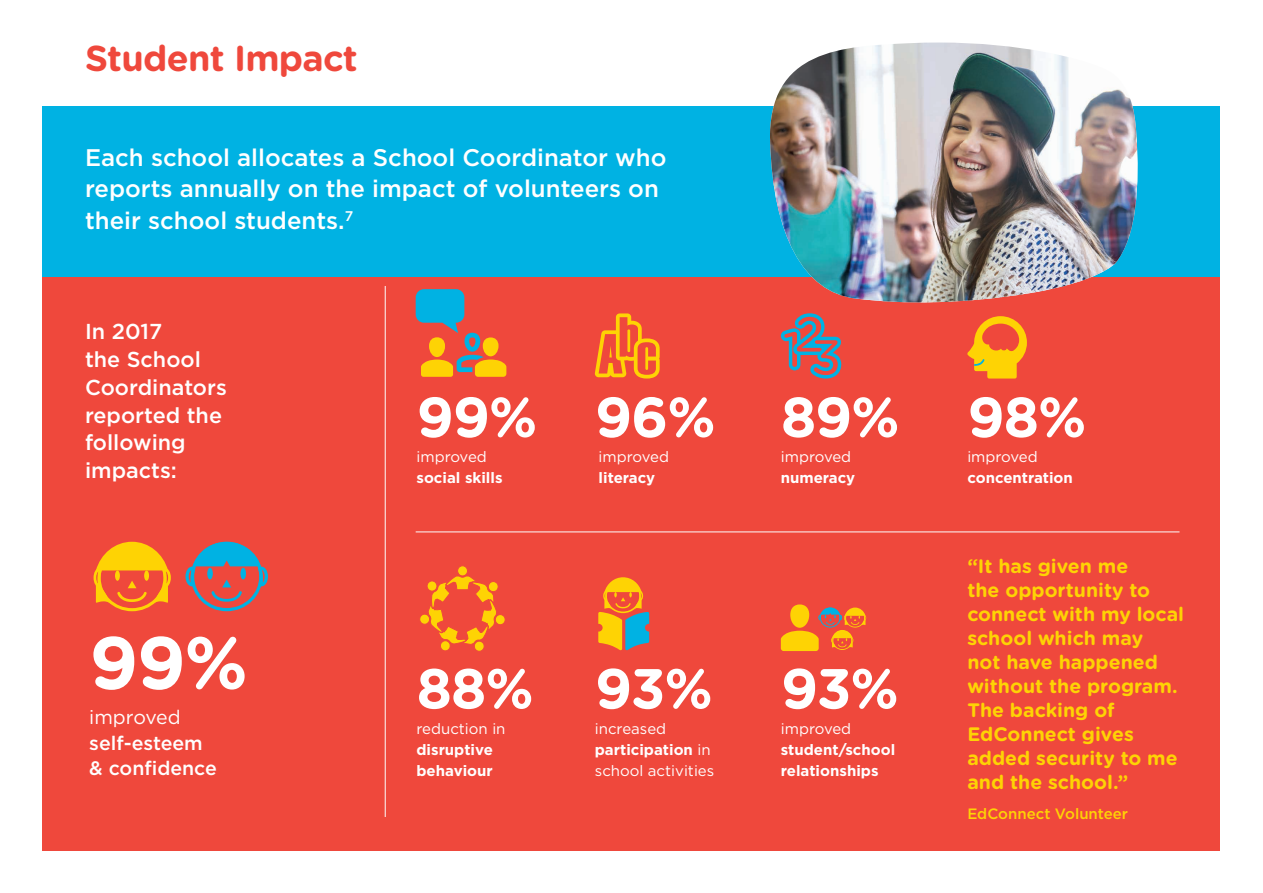
<style>
.page{position:relative;width:1263px;height:893px;background:#fff}
.page>*{position:absolute;margin:0;border:0;box-sizing:border-box;transform-origin:0 0}
.t1{font:700 73.95px "Gotham Rounded";color:#fff}
.t2{font:700 56.4px "Gotham Rounded";letter-spacing:-.02em;color:#fff}
.t3{font:700 36px "Gotham Rounded";letter-spacing:-.02em;color:#ef483c}
.P_Intro_copy{font:500 24px/31.5px "Gotham HTF";color:#fff}
.P_Intro_copy-2{font:500 21.6px/27.8px "Gotham HTF";color:#fff}
.t4{font:700 19.5px/24px "Gotham Rounded";color:#fed304}
.t5{font:500 19.5px/25.5px "Gotham HTF";color:#fff}
.Priorities{font:700 15px/21px "Gotham HTF";color:#fff}
.Priorities-2{font:15px/21px "Gotham HTF";color:#fff}
.t6{font:500 15px "Gotham HTF";color:#fed304}
.s1{font-weight:400}
.s2{font-weight:700}
</style>
<div class="page">
<div style="left:43px;top:235px;width:1177px;height:616px;background:#ef483c"></div>
<div style="left:43px;top:106px;width:1177px;height:170px;background:#00b2e3"></div>
<svg style="left:598px;top:577px;width:51px;height:73px"></svg>
<div style="left:595px;top:624px;width:8px;height:8px;background:#ef483c;border-radius:50%"></div>
<div style="left:645px;top:624px;width:8px;height:8px;background:#ef483c;border-radius:50%"></div>
<svg style="left:94px;top:542px;width:77px;height:69px"></svg>
<svg style="left:185px;top:542px;width:83px;height:69px"></svg>
<svg style="left:781px;top:604px;width:85px;height:47px"></svg>
<img style="left:768px;top:43px;width:371px;height:260px">
<svg style="left:595px;top:313px;width:65px;height:66px"></svg>
<svg style="left:781px;top:313px;width:60px;height:66px"></svg>
<svg style="left:967px;top:316px;width:60px;height:63px"></svg>
<div style="left:999px;top:330px;width:5px;height:13px;background:#ef483c"></div>
<div style="left:995px;top:334px;width:13px;height:5px;background:#ef483c"></div>
<svg style="left:416px;top:289px;width:90px;height:88px"></svg>
<svg style="left:420px;top:566px;width:85px;height:85px"></svg>
<hr style="left:416px;top:531px;width:763px;height:1px;background:#fcfcfc">
<hr style="left:385px;top:286px;width:1px;height:531px;background:#fcfcfc">
<h1 class="t3" style="left:85px;top:32px;width:274px">Student Impact</h1>
<p class="P_Intro_copy" style="left:85px;top:141px;width:583px">Each school allocates a School Coordinator who reports annually on the impact of volunteers on their school students.<sup>7</sup></p>
<p class="P_Intro_copy-2" style="left:85px;top:317px;width:143px">In 2017<br>the School<br>Coordinators reported the following impacts:</p>
<h1 class="t1" style="left:89px;top:609px;width:160px">99%</h1>
<p class="t5" style="left:89px;top:704px;width:129px"><span class="s1">improved </span>self-esteem &amp; confidence</p>
<h1 class="t2" style="left:416px;top:376px;width:122px">99%</h1>
<p class="Priorities" style="left:416px;top:446px;width:88px"><span class="s1">improved </span>social skills</p>
<h1 class="t2" style="left:595px;top:376px;width:122px">96%</h1>
<p class="Priorities-2" style="left:599px;top:446px;width:72px">improved <span class="s2">literacy</span></p>
<h1 class="t2" style="left:416px;top:647px;width:119px">88%</h1>
<p class="Priorities" style="left:416px;top:718px;width:91px"><span class="s1">reduction in </span>disruptive behaviour</p>
<h1 class="t2" style="left:595px;top:647px;width:119px">93%</h1>
<p class="Priorities-2" style="left:595px;top:718px;width:121px">increased <span class="s2">participation</span> in school activities</p>
<h1 class="t2" style="left:781px;top:376px;width:120px">89%</h1>
<p class="Priorities-2" style="left:781px;top:446px;width:76px">improved <span class="s2">numeracy</span></p>
<h1 class="t2" style="left:781px;top:647px;width:119px">93%</h1>
<p class="Priorities" style="left:781px;top:718px;width:116px"><span class="s1">improved </span>student/school relationships</p>
<h1 class="t2" style="left:967px;top:376px;width:121px">98%</h1>
<p class="Priorities" style="left:967px;top:446px;width:107px"><span class="s1">improved </span>concentration</p>
<p class="t4" style="left:967px;top:554px;width:218px">“It has given me<br>the opportunity to connect with my local school which may<br>not have happened without the program.<br>The backing of<br>EdConnect gives added security to me and the school.”</p>
<p class="t6" style="left:967px;top:805px;width:162px">EdConnect Volunteer</p>
</div>
